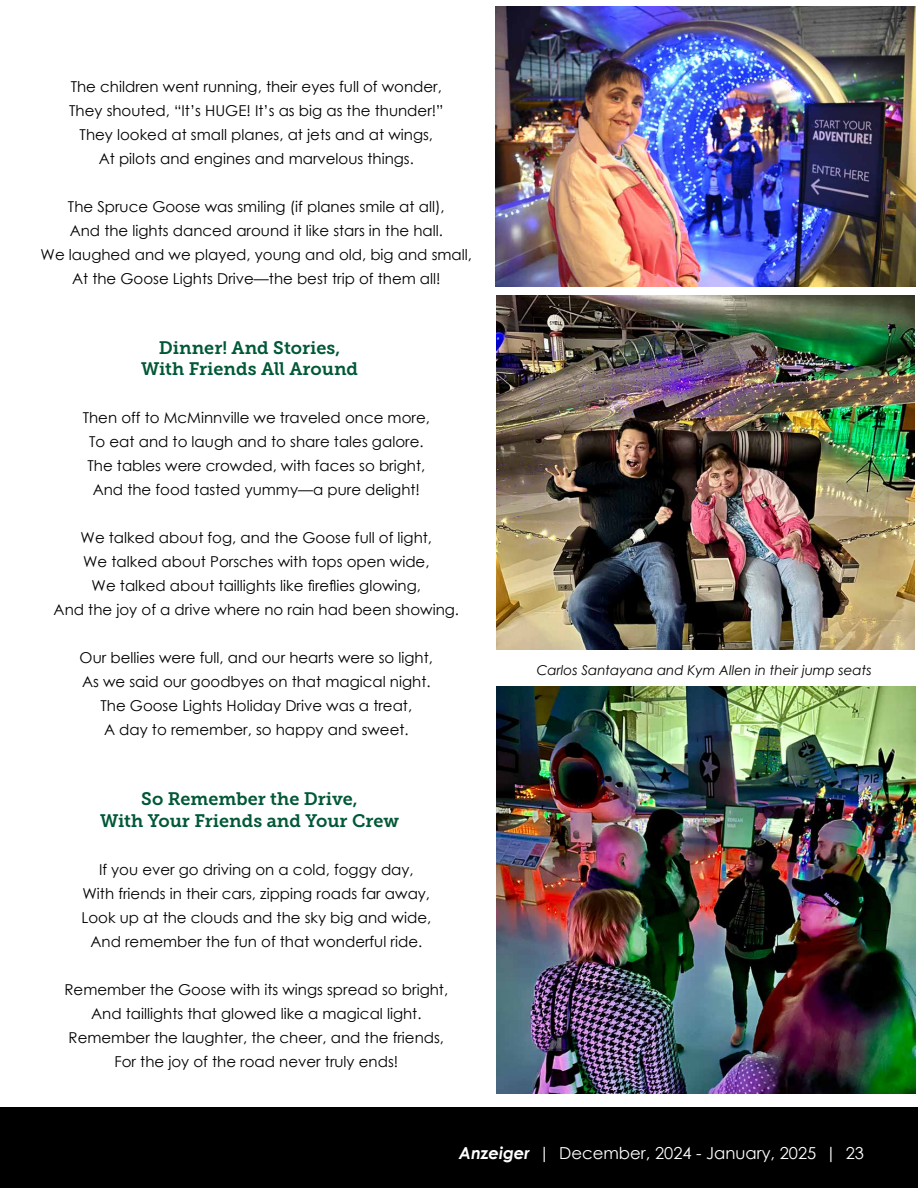
<style>
.page{position:relative;width:918px;height:1188px;background:#fff}
.page>*{position:absolute;margin:0;border:0;box-sizing:border-box;transform-origin:0 0}
.t1{font:18px/21.6px "Museo Slab 700";color:#005837;text-align:center}
.t2{font:16.5px "Century Gothic";color:#fff}
.t3{font:15px/24px "Century Gothic";color:#000;text-align:center}
.t4{font:italic 13.5px "Century Gothic";color:#000}
.s1{font-weight:700;font-style:italic}
</style>
<div class="page">
<div style="left:0;top:1107px;width:918px;height:81px;background:#000"></div>
<img style="left:496px;top:296px;width:418px;height:354px">
<img style="left:495px;top:6px;width:421px;height:281px">
<img style="left:497px;top:687px;width:418px;height:407px">
<p class="t3" style="left:69px;top:75px;width:376px">The children went running, their eyes full of wonder, They shouted, “It’s HUGE! It’s as big as the thunder!” They looked at small planes, at jets and at wings,<br>At pilots and engines and marvelous things.</p>
<p class="t3" style="left:41px;top:195px;width:433px">The Spruce Goose was smiling (if planes smile at all),<br>And the lights danced around it like stars in the hall.<br>We laughed and we played, young and old, big and small, At the Goose Lights Drive—the best trip of them all!</p>
<p class="t1" style="left:141px;top:337px;width:219px">Dinner! And Stories,<br>With Friends All Around</p>
<p class="t3" style="left:83px;top:406px;width:349px">Then off to McMinnville we traveled once more, To eat and to laugh and to share tales galore.<br>The tables were crowded, with faces so bright, And the food tasted yummy—a pure delight!</p>
<p class="t3" style="left:54px;top:526px;width:407px">We talked about fog, and the Goose full of light,<br>We talked about Porsches with tops open wide,<br>We talked about taillights like fireflies glowing,<br>And the joy of a drive where no rain had been showing.</p>
<p class="t3" style="left:80px;top:646px;width:355px">Our bellies were full, and our hearts were so light, As we said our goodbyes on that magical night.<br>The Goose Lights Holiday Drive was a treat,<br>A day to remember, so happy and sweet.</p>
<p class="t1" style="left:100px;top:788px;width:301px">So Remember the Drive,<br>With Your Friends and Your Crew</p>
<p class="t3" style="left:81px;top:857px;width:351px">If you ever go driving on a cold, foggy day, With friends in their cars, zipping roads far away, Look up at the clouds and the sky big and wide, And remember the fun of that wonderful ride.</p>
<p class="t3" style="left:65px;top:977px;width:385px">Remember the Goose with its wings spread so bright, And taillights that glowed like a magical light.<br>Remember the laughter, the cheer, and the friends, For the joy of the road never truly ends!</p>
<p class="t4" style="left:537px;top:660px;width:336px">Carlos Santayana and Kym Allen in their jump seats</p>
<p class="t2" style="left:459px;top:1142px;width:407px"><span class="s1">Anzeiger</span> | December, 2024 - January, 2025 | 23</p>
</div>
